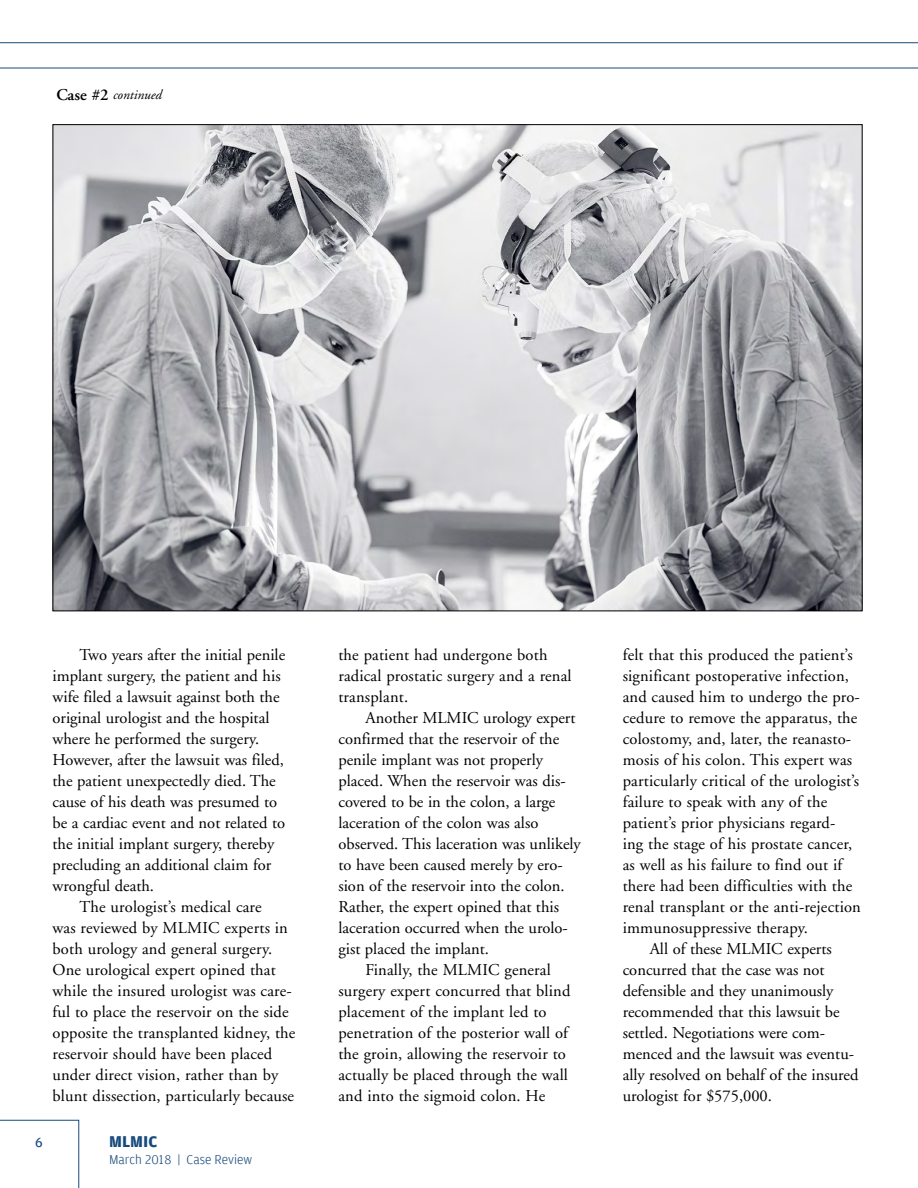
<style>
.page{position:relative;width:918px;height:1188px;background:#fff}
.page>*{position:absolute;margin:0;border:0;box-sizing:border-box;transform-origin:0 0}
.t1{font:16.5px/21px "Adobe Garamond";letter-spacing:.01em;color:#000}
.t2{font:700 16.5px "Amplitude";color:#174a7c}
.t3{font:13.95px "Amplitude";color:#174a7c}
.t4{font:300 13.5px "Amplitude";color:#174a7c}
.t5{font:italic 13.5px "Adobe Garamond";color:#000}
.s1{font-weight:600;font-style:normal;font-size:16.5px}
</style>
<div class="page">
<svg style="left:0;top:1120px;width:79px;height:68px"></svg>
<hr style="left:0;top:42px;width:918px;height:1px;background:#174a7c">
<hr style="left:0;top:68px;width:918px;height:1px;background:#174a7c">
<img style="left:55px;top:126px;width:806px;height:483px">
<p class="t5" style="left:56px;top:88px;width:107px"><span class="s1">Case #2</span> continued</p>
<p class="t1" style="left:53px;top:645px;width:234px;text-indent:27px">Two years after the initial penile implant surgery, the patient and his wife filed a lawsuit against both the original urologist and the hospital where he performed the surgery.<br>However, after the lawsuit was filed, the patient unexpectedly died. The cause of his death was presumed to be a cardiac event and not related to the initial implant surgery, thereby precluding an additional claim for wrongful death.</p>
<p class="t1" style="left:53px;top:897px;width:244px;text-indent:27px">The urologist’s medical care<br>was reviewed by MLMIC experts in both urology and general surgery.<br>One urological expert opined that while the insured urologist was care&shy;ful to place the reservoir on the side opposite the transplanted kidney, the reservoir should have been placed under direct vision, rather than by blunt dissection, particularly because</p>
<p class="t3" style="left:35px;top:1135px;width:9px">6</p>
<p class="t2" style="left:109px;top:1133px;width:50px">MLMIC</p>
<p class="t4" style="left:109px;top:1152px;width:145px">March 2018 | Case Review</p>
<p class="t1" style="left:338px;top:645px;width:235px">the patient had undergone both radical prostatic surgery and a renal transplant.</p>
<p class="t1" style="left:365px;top:708px;width:212px">Another MLMIC urology expert</p>
<p class="t1" style="left:338px;top:729px;width:222px">confirmed that the reservoir of the</p>
<p class="t1" style="left:338px;top:750px;width:206px">penile implant was not properly</p>
<p class="t1" style="left:338px;top:771px;width:229px">placed. When the reservoir was dis-</p>
<p class="t1" style="left:338px;top:792px;width:219px">covered to be in the colon, a large</p>
<p class="t1" style="left:338px;top:813px;width:201px">laceration of the colon was also</p>
<p class="t1" style="left:338px;top:834px;width:244px">observed. This laceration was unlikely</p>
<p class="t1" style="left:338px;top:855px;width:226px">to have been caused merely by ero-</p>
<p class="t1" style="left:338px;top:876px;width:228px">sion of the reservoir into the colon.</p>
<p class="t1" style="left:338px;top:897px;width:222px">Rather, the expert opined that this</p>
<p class="t1" style="left:338px;top:918px;width:231px">laceration occurred when the urolo-</p>
<p class="t1" style="left:338px;top:939px;width:152px">gist placed the implant.</p>
<p class="t1" style="left:365px;top:960px;width:187px">Finally, the MLMIC general</p>
<p class="t1" style="left:338px;top:981px;width:234px">surgery expert concurred that blind</p>
<p class="t1" style="left:338px;top:1002px;width:210px">placement of the implant led to</p>
<p class="t1" style="left:338px;top:1023px;width:231px">penetration of the posterior wall of</p>
<p class="t1" style="left:338px;top:1044px;width:229px">the groin, allowing the reservoir to</p>
<p class="t1" style="left:338px;top:1065px;width:231px">actually be placed through the wall</p>
<p class="t1" style="left:338px;top:1086px;width:208px">and into the sigmoid colon. He</p>
<p class="t1" style="left:623px;top:645px;width:231px">felt that this produced the patient’s</p>
<p class="t1" style="left:623px;top:666px;width:228px">significant postoperative infection,</p>
<p class="t1" style="left:623px;top:687px;width:239px">and caused him to undergo the pro-</p>
<p class="t1" style="left:623px;top:708px;width:236px">cedure to remove the apparatus, the</p>
<p class="t1" style="left:623px;top:729px;width:230px">colostomy, and, later, the reanasto-</p>
<p class="t1" style="left:623px;top:750px;width:231px">mosis of his colon. This expert was</p>
<p class="t1" style="left:623px;top:771px;width:238px">particularly critical of the urologist’s</p>
<p class="t1" style="left:623px;top:792px;width:206px">failure to speak with any of the</p>
<p class="t1" style="left:623px;top:813px;width:214px">patient’s prior physicians regard-</p>
<p class="t1" style="left:623px;top:834px;width:231px">ing the stage of his prostate cancer,</p>
<p class="t1" style="left:623px;top:855px;width:221px">as well as his failure to find out if</p>
<p class="t1" style="left:623px;top:876px;width:231px">there had been difficulties with the</p>
<p class="t1" style="left:623px;top:897px;width:240px">renal transplant or the anti-rejection</p>
<p class="t1" style="left:623px;top:918px;width:187px">immunosuppressive therapy.</p>
<p class="t1" style="left:650px;top:939px;width:184px">All of these MLMIC experts</p>
<p class="t1" style="left:623px;top:960px;width:203px">concurred that the case was not</p>
<p class="t1" style="left:623px;top:981px;width:212px">defensible and they unanimously</p>
<p class="t1" style="left:623px;top:1002px;width:219px">recommended that this lawsuit be</p>
<p class="t1" style="left:623px;top:1023px;width:204px">settled. Negotiations were com-</p>
<p class="t1" style="left:623px;top:1044px;width:233px">menced and the lawsuit was eventu-</p>
<p class="t1" style="left:623px;top:1065px;width:237px">ally resolved on behalf of the insured</p>
<p class="t1" style="left:623px;top:1086px;width:151px">urologist for $575,000.</p>
</div>
